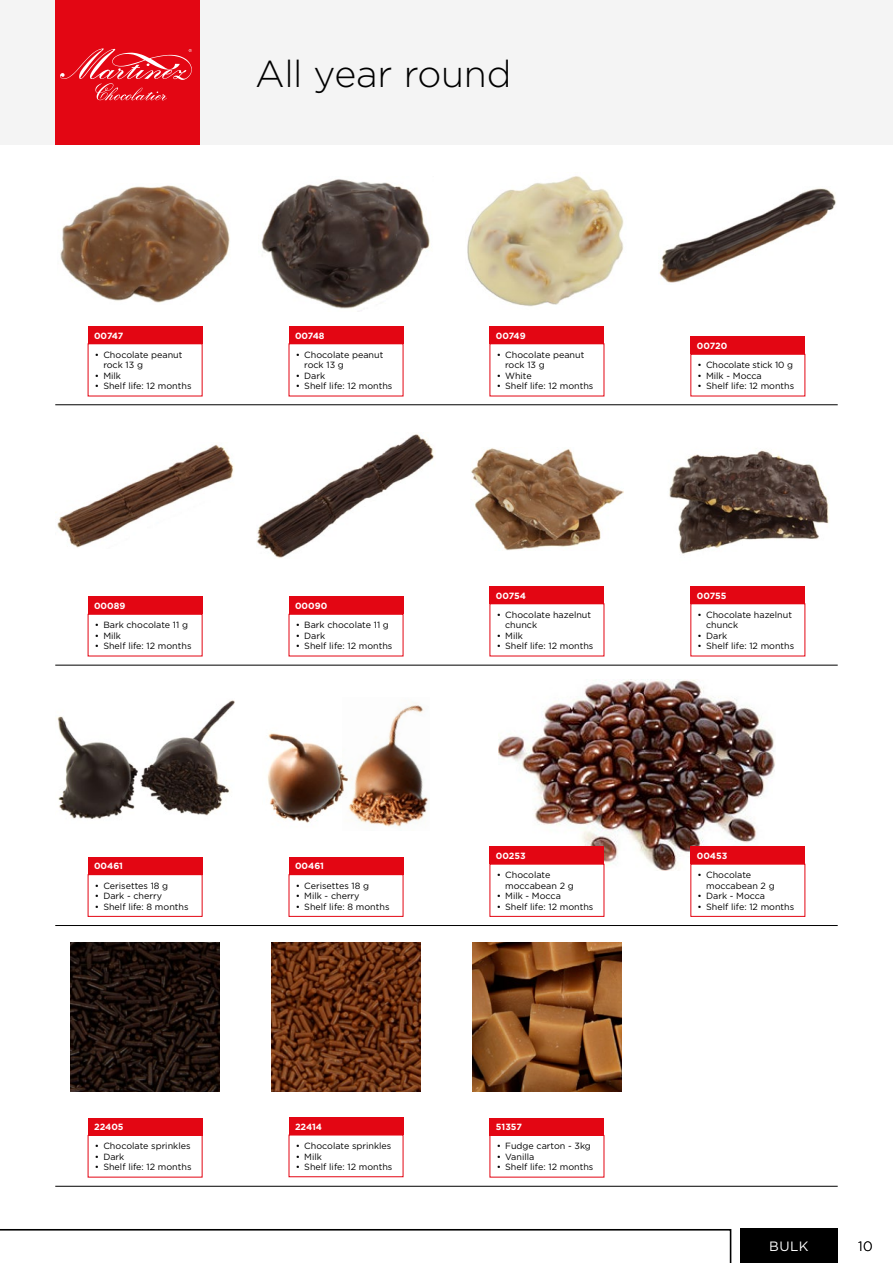
<style>
.page{position:relative;width:893px;height:1263px;background:#fff}
.page>*{position:absolute;margin:0;border:0;box-sizing:border-box;transform-origin:0 0}
.t1{font:300 37.5px "Gotham";letter-spacing:-.01em;color:#000}
.t2{font:13.5px "Gotham";color:#fff}
.t3{font:300 13.5px "Gotham";color:#000}
.t4{font:9px/10.5px "Gotham";color:#000}
.t5{font:700 9px "Gotham";color:#fff}
</style>
<div class="page">
<div style="left:740px;top:1229px;width:98px;height:34px;background:#000"></div>
<div style="left:0;top:0;width:893px;height:145px;background:#f4f4f4"></div>
<svg style="left:0;top:1229px;width:731px;height:34px"></svg>
<div style="left:55px;top:0;width:145px;height:145px;background:#e30613"></div>
<svg style="left:60px;top:48px;width:132px;height:52px"></svg>
<hr style="left:55px;top:404px;width:783px;height:1px;background:#000">
<hr style="left:55px;top:665px;width:783px;height:1px;background:#000">
<hr style="left:55px;top:1186px;width:783px;height:1px;background:#000">
<hr style="left:55px;top:925px;width:783px;height:1px;background:#000">
<img style="left:261px;top:179px;width:169px;height:132px">
<img style="left:467px;top:176px;width:157px;height:131px">
<div style="left:289px;top:343px;width:114px;height:53px;border:1px solid #e30613"></div>
<div style="left:289px;top:326px;width:114px;height:17px;background:#e30613"></div>
<div style="left:490px;top:343px;width:114px;height:53px;border:1px solid #e30613"></div>
<div style="left:490px;top:326px;width:114px;height:17px;background:#e30613"></div>
<img style="left:60px;top:185px;width:170px;height:118px">
<div style="left:88px;top:343px;width:114px;height:53px;border:1px solid #e30613"></div>
<div style="left:88px;top:326px;width:114px;height:17px;background:#e30613"></div>
<img style="left:55px;top:444px;width:179px;height:104px">
<div style="left:88px;top:614px;width:114px;height:42px;border:1px solid #e30613"></div>
<div style="left:88px;top:597px;width:114px;height:17px;background:#e30613"></div>
<img style="left:256px;top:434px;width:178px;height:124px">
<div style="left:289px;top:614px;width:114px;height:42px;border:1px solid #e30613"></div>
<div style="left:289px;top:597px;width:114px;height:17px;background:#e30613"></div>
<img style="left:669px;top:450px;width:160px;height:104px">
<img style="left:471px;top:448px;width:152px;height:103px">
<div style="left:690px;top:603px;width:115px;height:53px;border:1px solid #e30613"></div>
<div style="left:690px;top:586px;width:115px;height:17px;background:#e30613"></div>
<div style="left:490px;top:603px;width:114px;height:53px;border:1px solid #e30613"></div>
<div style="left:490px;top:586px;width:114px;height:17px;background:#e30613"></div>
<div style="left:88px;top:874px;width:114px;height:43px;border:1px solid #e30613"></div>
<div style="left:88px;top:857px;width:114px;height:17px;background:#e30613"></div>
<div style="left:289px;top:874px;width:114px;height:43px;border:1px solid #e30613"></div>
<div style="left:289px;top:857px;width:114px;height:17px;background:#e30613"></div>
<img style="left:57px;top:700px;width:178px;height:119px">
<img style="left:267px;top:733px;width:76px;height:90px">
<img style="left:343px;top:705px;width:86px;height:122px">
<img style="left:272px;top:942px;width:148px;height:149px">
<div style="left:289px;top:1118px;width:114px;height:17px;background:#e30613"></div>
<img style="left:71px;top:942px;width:149px;height:149px">
<div style="left:88px;top:1135px;width:114px;height:42px;border:1px solid #e30613"></div>
<div style="left:88px;top:1118px;width:114px;height:17px;background:#e30613"></div>
<img style="left:498px;top:679px;width:277px;height:192px">
<div style="left:490px;top:864px;width:114px;height:52px;background:#fff"></div>
<div style="left:490px;top:864px;width:114px;height:53px;border:1px solid #e30613"></div>
<div style="left:490px;top:847px;width:114px;height:17px;background:#e30613"></div>
<div style="left:691px;top:864px;width:114px;height:52px;background:#fff"></div>
<div style="left:690px;top:864px;width:115px;height:53px;border:1px solid #e30613"></div>
<div style="left:690px;top:847px;width:115px;height:17px;background:#e30613"></div>
<img style="left:659px;top:188px;width:177px;height:95px">
<div style="left:690px;top:354px;width:115px;height:42px;border:1px solid #e30613"></div>
<div style="left:690px;top:337px;width:115px;height:17px;background:#e30613"></div>
<img style="left:472px;top:942px;width:149px;height:149px">
<div style="left:490px;top:1135px;width:114px;height:42px;border:1px solid #e30613"></div>
<div style="left:490px;top:1118px;width:114px;height:17px;background:#e30613"></div>
<h1 class="t1" style="left:255px;top:50px;width:258px">All year round</h1>
<p class="t5" style="left:94px;top:329px;width:31px">00747</p>
<p class="t5" style="left:295px;top:329px;width:31px">00748</p>
<p class="t5" style="left:496px;top:329px;width:31px">00749</p>
<p class="t5" style="left:697px;top:340px;width:32px">00720</p>
<p class="t4" style="left:103px;top:349px;width:81px;text-indent:-9px">• Chocolate peanut rock 13 g</p>
<p class="t4" style="left:95px;top:370px;width:28px">• Milk</p>
<p class="t4" style="left:95px;top:381px;width:98px">• Shelf life: 12 months</p>
<p class="t4" style="left:304px;top:349px;width:81px;text-indent:-9px">• Chocolate peanut rock 13 g</p>
<p class="t4" style="left:296px;top:370px;width:31px">• Dark</p>
<p class="t4" style="left:296px;top:381px;width:98px">• Shelf life: 12 months</p>
<p class="t4" style="left:505px;top:349px;width:81px;text-indent:-9px">• Chocolate peanut rock 13 g</p>
<p class="t4" style="left:497px;top:370px;width:37px">• White</p>
<p class="t4" style="left:497px;top:381px;width:98px">• Shelf life: 12 months</p>
<p class="t4" style="left:698px;top:360px;width:97px">• Chocolate stick 10 g</p>
<p class="t4" style="left:698px;top:370px;width:66px">• Milk - Mocca</p>
<p class="t4" style="left:698px;top:381px;width:98px">• Shelf life: 12 months</p>
<p class="t5" style="left:496px;top:589px;width:32px">00754</p>
<p class="t5" style="left:697px;top:589px;width:31px">00755</p>
<p class="t5" style="left:94px;top:600px;width:33px">00089</p>
<p class="t5" style="left:295px;top:600px;width:34px">00090</p>
<p class="t4" style="left:95px;top:620px;width:95px">• Bark chocolate 11 g</p>
<p class="t4" style="left:95px;top:630px;width:28px">• Milk</p>
<p class="t4" style="left:95px;top:641px;width:98px">• Shelf life: 12 months</p>
<p class="t4" style="left:296px;top:620px;width:95px">• Bark chocolate 11 g</p>
<p class="t4" style="left:296px;top:630px;width:31px">• Dark</p>
<p class="t4" style="left:296px;top:641px;width:98px">• Shelf life: 12 months</p>
<p class="t4" style="left:505px;top:609px;width:87px;text-indent:-9px">• Chocolate hazelnut chunck</p>
<p class="t4" style="left:497px;top:630px;width:28px">• Milk</p>
<p class="t4" style="left:497px;top:641px;width:98px">• Shelf life: 12 months</p>
<p class="t4" style="left:706px;top:609px;width:87px;text-indent:-9px">• Chocolate hazelnut chunck</p>
<p class="t4" style="left:698px;top:630px;width:31px">• Dark</p>
<p class="t4" style="left:698px;top:641px;width:98px">• Shelf life: 12 months</p>
<p class="t5" style="left:496px;top:850px;width:31px">00253</p>
<p class="t5" style="left:697px;top:850px;width:32px">00453</p>
<p class="t5" style="left:94px;top:860px;width:31px">00461</p>
<p class="t5" style="left:295px;top:860px;width:31px">00461</p>
<p class="t4" style="left:95px;top:880px;width:75px">• Cerisettes 18 g</p>
<p class="t4" style="left:95px;top:890px;width:69px">• Dark - cherry</p>
<p class="t4" style="left:95px;top:901px;width:95px">• Shelf life: 8 months</p>
<p class="t4" style="left:296px;top:880px;width:75px">• Cerisettes 18 g</p>
<p class="t4" style="left:296px;top:890px;width:65px">• Milk - cherry</p>
<p class="t4" style="left:296px;top:901px;width:95px">• Shelf life: 8 months</p>
<p class="t4" style="left:505px;top:869px;width:70px;text-indent:-9px">• Chocolate moccabean 2 g</p>
<p class="t4" style="left:497px;top:890px;width:66px">• Milk - Mocca</p>
<p class="t4" style="left:497px;top:901px;width:98px">• Shelf life: 12 months</p>
<p class="t4" style="left:706px;top:869px;width:70px;text-indent:-9px">• Chocolate moccabean 2 g</p>
<p class="t4" style="left:698px;top:890px;width:69px">• Dark - Mocca</p>
<p class="t4" style="left:698px;top:901px;width:98px">• Shelf life: 12 months</p>
<p class="t5" style="left:94px;top:1121px;width:31px">22405</p>
<p class="t5" style="left:295px;top:1120px;width:29px">22414</p>
<p class="t5" style="left:496px;top:1121px;width:27px">51357</p>
<p class="t4" style="left:95px;top:1141px;width:97px">• Chocolate sprinkles</p>
<p class="t4" style="left:95px;top:1151px;width:31px">• Dark</p>
<p class="t4" style="left:95px;top:1162px;width:98px">• Shelf life: 12 months</p>
<p class="t4" style="left:296px;top:1140px;width:97px">• Chocolate sprinkles</p>
<p class="t4" style="left:296px;top:1151px;width:28px">• Milk</p>
<p class="t4" style="left:296px;top:1161px;width:98px">• Shelf life: 12 months</p>
<p class="t4" style="left:497px;top:1141px;width:96px">• Fudge carton - 3kg</p>
<p class="t4" style="left:497px;top:1151px;width:39px">• Vanilla</p>
<p class="t4" style="left:497px;top:1162px;width:98px">• Shelf life: 12 months</p>
<h2 class="t2" style="left:769px;top:1238px;width:41px">BULK</h2>
<h2 class="t3" style="left:858px;top:1238px;width:16px">10</h2>
</div>
